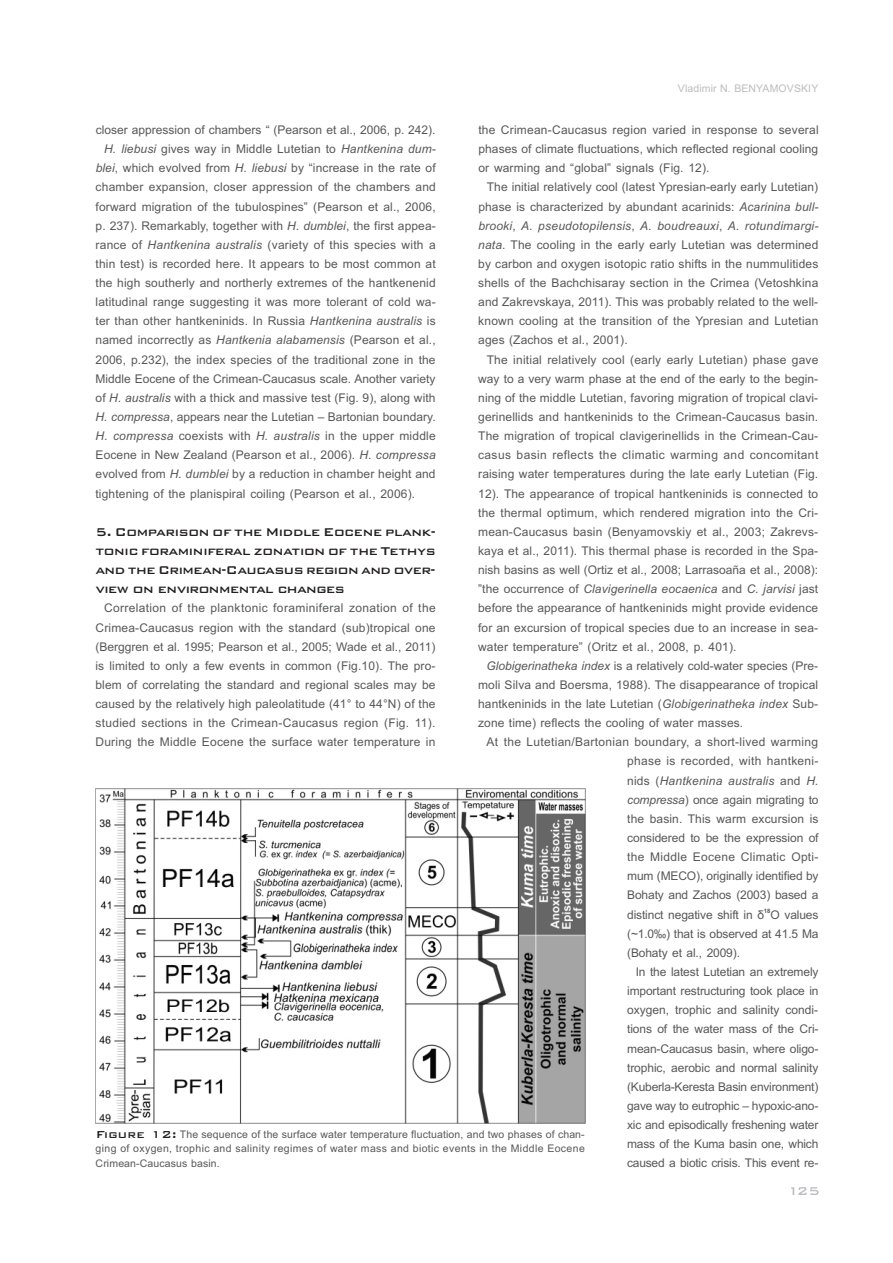
<style>
.page{position:relative;width:893px;height:1263px;background:#fff}
.page>*{position:absolute;margin:0;border:0;box-sizing:border-box;transform-origin:0 0}
.t1{font:500 15px/19.2px "Bank Gothic BT";letter-spacing:-.035em;color:#231f20;text-align:justify}
.t2{font:12px/19.2px "Arial";letter-spacing:.01em;color:#57585a;text-align:justify}
.t3{font:10.5px/14.9px "Arial";letter-spacing:.035em;color:#57585a;text-align:justify}
.t4{font:10.5px "Arial";letter-spacing:.01em;color:#bcbdc0}
.t5{font:700 6px "Arial";color:#57585a}
.s1{font-style:italic}
.s2{font-family:"Bank Gothic BT";font-weight:500;font-size:13.5px;color:#231f20}
</style>
<div class="page">
<img style="left:95px;top:788px;width:490px;height:335px">
<svg style="left:791px;top:1187px;width:28px;height:8px"></svg>
<p class="t4" style="left:678px;top:84px;width:142px">Vladimir N. BENYAMOVSKIY</p>
<p class="t2" style="left:96px;top:121px;width:341px">closer appression of chambers “ (Pearson et al., 2006, p. 242).</p>
<p class="t2" style="left:104px;top:140px;width:333px"><span class="s1">H. liebusi</span> gives way in Middle Lutetian to <span class="s1">Hantkenina dum-</span></p>
<p class="t2" style="left:96px;top:159px;width:342px"><span class="s1">blei</span>, which evolved from <span class="s1">H. liebusi</span> by “increase in the rate of</p>
<p class="t2" style="left:96px;top:179px;width:342px">chamber expansion, closer appression of the chambers and</p>
<p class="t2" style="left:96px;top:198px;width:342px">forward migration of the tubulospines” (Pearson et al., 2006,</p>
<p class="t2" style="left:96px;top:217px;width:342px">p. 237). Remarkably, together with <span class="s1">H. dumblei</span>, the first appea-</p>
<p class="t2" style="left:96px;top:236px;width:342px">rance of <span class="s1">Hantkenina australis</span> (variety of this species with a</p>
<p class="t2" style="left:96px;top:255px;width:342px">thin test) is recorded here. It appears to be most common at</p>
<p class="t2" style="left:96px;top:274px;width:342px">the high southerly and northerly extremes of the hantkenenid</p>
<p class="t2" style="left:96px;top:293px;width:342px">latitudinal range suggesting it was more tolerant of cold wa-</p>
<p class="t2" style="left:96px;top:313px;width:342px">ter than other hantkeninids. In Russia <span class="s1">Hantkenina australis</span> is</p>
<p class="t2" style="left:96px;top:332px;width:342px">named incorrectly as <span class="s1">Hantkenia alabamensis</span> (Pearson et al.,</p>
<p class="t2" style="left:96px;top:351px;width:342px">2006, p.232), the index species of the traditional zone in the</p>
<p class="t2" style="left:96px;top:370px;width:341px">Middle Eocene of the Crimean-Caucasus scale. Another variety</p>
<p class="t2" style="left:96px;top:389px;width:342px">of <span class="s1">H. australis</span> with a thick and massive test (Fig. 9), along with</p>
<p class="t2" style="left:96px;top:408px;width:342px"><span class="s1">H. compressa</span>, appears near the Lutetian – Bartonian boundary.</p>
<p class="t2" style="left:96px;top:427px;width:342px"><span class="s1">H. compressa</span> coexists with <span class="s1">H. australis</span> in the upper middle</p>
<p class="t2" style="left:96px;top:447px;width:342px">Eocene in New Zealand (Pearson et al., 2006). <span class="s1">H. compressa</span></p>
<p class="t2" style="left:96px;top:466px;width:342px">evolved from <span class="s1">H. dumblei</span> by a reduction in chamber height and</p>
<p class="t2" style="left:96px;top:485px;width:321px">tightening of the planispiral coiling (Pearson et al., 2006).</p>
<p class="t2" style="left:478px;top:121px;width:342px">the Crimean-Caucasus region varied in response to several phases of climate fluctuations, which reflected regional cooling or warming and “global” signals (Fig. 12).</p>
<p class="t2" style="left:478px;top:179px;width:342px;text-indent:9px">The initial relatively cool (latest Ypresian-early early Lutetian) phase is characterized by abundant acarinids: <span class="s1">Acarinina bull&shy;brooki</span>, <span class="s1">A. pseudotopilensis</span>, <span class="s1">A. boudreauxi</span>, <span class="s1">A. rotundimargi&shy;nata</span>. The cooling in the early early Lutetian was determined by carbon and oxygen isotopic ratio shifts in the nummulitides shells of the Bachchisaray section in the Crimea (Vetoshkina and Zakrevskaya, 2011). This was probably related to the well&shy;known cooling at the transition of the Ypresian and Lutetian ages (Zachos et al., 2001).</p>
<p class="t2" style="left:478px;top:351px;width:342px;text-indent:9px">The initial relatively cool (early early Lutetian) phase gave way to a very warm phase at the end of the early to the begin&shy;ning of the middle Lutetian, favoring migration of tropical clavi&shy;gerinellids and hantkeninids to the Crimean-Caucasus basin.<br>The migration of tropical clavigerinellids in the Crimean-Cau&shy;casus basin reflects the climatic warming and concomitant raising water temperatures during the late early Lutetian (Fig.<br>12). The appearance of tropical hantkeninids is connected to the thermal optimum, which rendered migration into the Cri&shy;mean-Caucasus basin (Benyamovskiy et al., 2003; Zakrevs&shy;kaya et al., 2011). This thermal phase is recorded in the Spa&shy;nish basins as well (Ortiz et al., 2008; Larrasoaña et al., 2008): ”the occurrence of <span class="s1">Clavigerinella eocaenica</span> and <span class="s1">C. jarvisi</span> jast before the appearance of hantkeninids might provide evidence for an excursion of tropical species due to an increase in sea&shy;water temperature” (Oritz et al., 2008, p. 401).</p>
<p class="t2" style="left:478px;top:657px;width:342px;text-indent:9px"><span class="s1">Globigerinatheka index</span> is a relatively cold-water species (Pre&shy;moli Silva and Boersma, 1988). The disappearance of tropical hantkeninids in the late Lutetian (<span class="s1">Globigerinatheka index</span> Sub&shy;zone time) reflects the cooling of water masses.</p>
<p class="t2" style="left:627px;top:734px;width:193px;text-indent:-141px">At the Lutetian/Bartonian boundary, a short-lived warming phase is recorded, with hantkeni&shy;nids (<span class="s1">Hantkenina australis</span> and <span class="s1">H. compressa</span>) once again migrating to the basin. This warm excursion is considered to be the expression of the Middle Eocene Climatic Opti&shy;mum (MECO), originally identified by Bohaty and Zachos (2003) based a</p>
<p class="t5" style="left:764px;top:908px;width:8px">18</p>
<p class="t2" style="left:627px;top:906px;width:193px">distinct negative shift in δ O values (~1.0‰) that is observed at 41.5 Ma (Bohaty et al., 2009).</p>
<p class="t2" style="left:627px;top:963px;width:193px;text-indent:9px">In the latest Lutetian an extremely important restructuring took place in oxygen, trophic and salinity condi&shy;tions of the water mass of the Cri&shy;mean-Caucasus basin, where oligo&shy;trophic, aerobic and normal salinity (Kuberla-Keresta Basin environment) gave way to eutrophic – hypoxic-ano&shy;xic and episodically freshening water mass of the Kuma basin one, which caused a biotic crisis. This event re-</p>
<p class="t1" style="left:95px;top:522px;width:342px">5. Comparison of the Middle Eocene plank&shy;tonic foraminiferal zonation of the Tethys and the Crimean-Caucasus region and over&shy;view on environmental changes</p>
<p class="t2" style="left:95px;top:600px;width:342px;text-indent:9px">Correlation of the planktonic foraminiferal zonation of the Crimea-Caucasus region with the standard (sub)tropical one (Berggren et al. 1995; Pearson et al., 2005; Wade et al., 2011) is limited to only a few events in common (Fig.10). The pro&shy;blem of correlating the standard and regional scales may be caused by the relatively high paleolatitude (41° to 44°N) of the studied sections in the Crimean-Caucasus region (Fig. 11).<br>During the Middle Eocene the surface water temperature in</p>
<p class="t3" style="left:96px;top:1127px;width:491px"><span class="s2">Figure 12:</span> The sequence of the surface water temperature fluctuation, and two phases of chan&shy;ging of oxygen, trophic and salinity regimes of water mass and biotic events in the Middle Eocene Crimean-Caucasus basin.</p>
</div>
